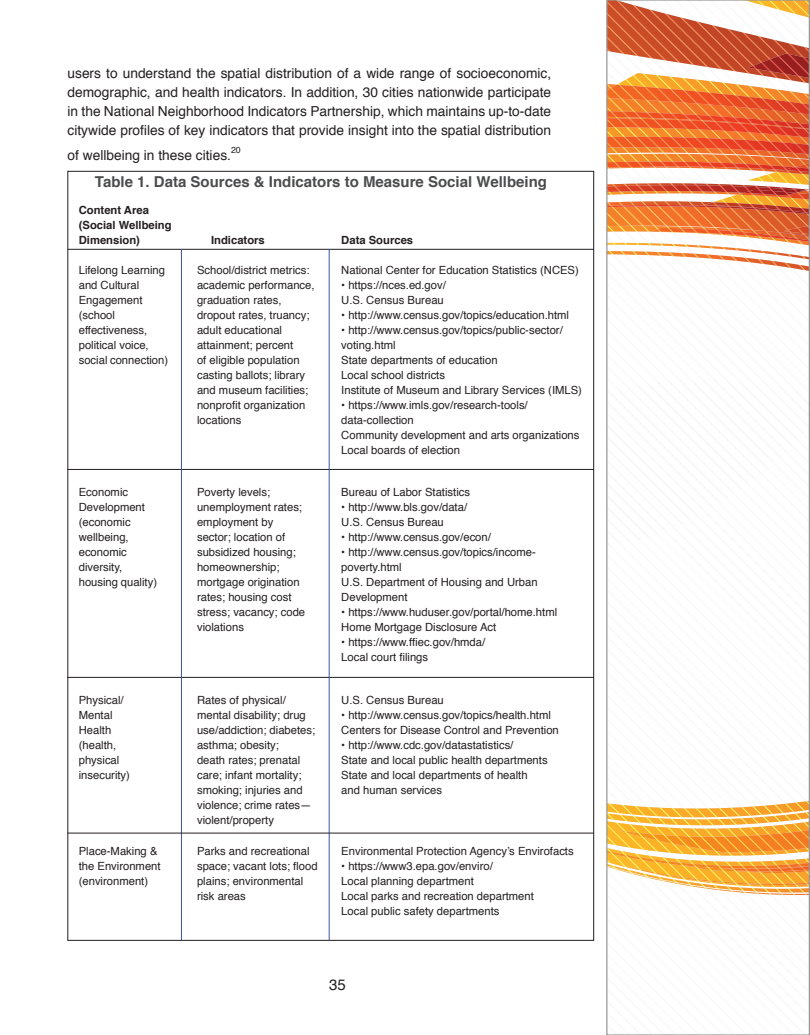
<style>
.page{position:relative;width:810px;height:1035px;background:#fff}
.page>*{position:absolute;margin:0;border:0;box-sizing:border-box;transform-origin:0 0}
.t1{font:700 15px "Helvetica";color:#4b4c4d}
.t2{font:15px "Helvetica";color:#231f20}
.INTRO_style{font:13.75px/18.8px "Helvetica";color:#231f20;text-align:justify}
.INTRO_style-2{font:11.25px/15px "Helvetica";color:#231f20}
.INTRO_style-3{font:700 11.25px/15px "Helvetica";color:#231f20}
.INTRO_style-4{font:8.75px "Helvetica";color:#231f20}
</style>
<div class="page">
<svg style="left:608px;top:2px;width:200px;height:387px"></svg>
<svg style="left:608px;top:801px;width:200px;height:94px"></svg>
<div style="left:606px;top:0;width:204px;height:1035px;border:1px solid #989898"></div>
<hr style="left:68px;top:249px;width:526px;height:1px;background:#231f20">
<hr style="left:68px;top:469px;width:526px;height:1px;background:#231f20">
<hr style="left:68px;top:677px;width:526px;height:1px;background:#231f20">
<hr style="left:181px;top:249px;width:1px;height:692px;background:#3853a3">
<hr style="left:329px;top:249px;width:1px;height:692px;background:#3853a3">
<hr style="left:68px;top:833px;width:526px;height:1px;background:#231f20">
<p class="INTRO_style" style="left:68px;top:65px;width:485px">users to understand the spatial distribution of a wide range of socioeconomic, demographic, and health indicators. In addition, 30 cities nationwide participate in the National Neighborhood Indicators Partnership, which maintains up-to-date citywide profiles of key indicators that provide insight into the spatial distribution</p>
<p class="INTRO_style" style="left:68px;top:146px;width:165px">of wellbeing in these cities.</p>
<p class="INTRO_style-4" style="left:231px;top:144px;width:11px">20</p>
<p class="t1" style="left:95px;top:169px;width:454px">Table 1. Data Sources &amp; Indicators to Measure Social Wellbeing</p>
<p class="INTRO_style-3" style="left:79px;top:202px;width:94px">Content Area (Social Wellbeing<br>Dimension)</p>
<p class="INTRO_style-2" style="left:79px;top:263px;width:88px">Lifelong Learning and Cultural<br>Engagement</p>
<p class="INTRO_style-2" style="left:79px;top:308px;width:91px">(school effectiveness, political voice, social connection)</p>
<p class="INTRO_style-2" style="left:79px;top:485px;width:68px">Economic<br>Development</p>
<p class="INTRO_style-2" style="left:79px;top:515px;width:80px">(economic wellbeing, economic diversity, housing quality)</p>
<p class="INTRO_style-2" style="left:79px;top:693px;width:47px">Physical/<br>Mental<br>Health</p>
<p class="INTRO_style-2" style="left:79px;top:738px;width:53px">(health, physical insecurity)</p>
<p class="INTRO_style-2" style="left:79px;top:844px;width:83px">Place-Making &amp; the Environment</p>
<p class="INTRO_style-2" style="left:79px;top:874px;width:71px">(environment)</p>
<p class="INTRO_style-3" style="left:211px;top:232px;width:55px">Indicators</p>
<p class="INTRO_style-3" style="left:341px;top:232px;width:73px">Data Sources</p>
<p class="INTRO_style-2" style="left:197px;top:263px;width:119px">School/district metrics: academic performance, graduation rates, dropout rates, truancy;</p>
<p class="INTRO_style-2" style="left:197px;top:323px;width:113px">adult educational attainment; percent<br>of eligible population casting ballots; library and museum facilities; nonprofit organization locations</p>
<p class="INTRO_style-2" style="left:197px;top:485px;width:110px">Poverty levels; unemployment rates; employment by sector; location of subsidized housing; homeownership; mortgage origination rates; housing cost stress; vacancy; code violations</p>
<p class="INTRO_style-2" style="left:197px;top:693px;width:120px">Rates of physical/ mental disability; drug use/addiction; diabetes; asthma; obesity;<br>death rates; prenatal care; infant mortality; smoking; injuries and violence; crime rates— violent/property</p>
<p class="INTRO_style-2" style="left:341px;top:263px;width:239px">National Center for Education Statistics (NCES)</p>
<p class="INTRO_style-2" style="left:341px;top:278px;width:106px">• https://nces.ed.gov/</p>
<p class="INTRO_style-2" style="left:341px;top:293px;width:104px">U.S. Census Bureau</p>
<p class="INTRO_style-2" style="left:341px;top:308px;width:229px">• http://www.census.gov/topics/education.html</p>
<p class="INTRO_style-2" style="left:341px;top:323px;width:223px">• http://www.census.gov/topics/public-sector/ voting.html</p>
<p class="INTRO_style-2" style="left:341px;top:353px;width:158px">State departments of education</p>
<p class="INTRO_style-2" style="left:341px;top:368px;width:105px">Local school districts</p>
<p class="INTRO_style-2" style="left:341px;top:383px;width:242px">Institute of Museum and Library Services (IMLS)</p>
<p class="INTRO_style-2" style="left:341px;top:398px;width:188px">• https://www.imls.gov/research-tools/ data-collection</p>
<p class="INTRO_style-2" style="left:341px;top:428px;width:240px">Community development and arts organizations</p>
<p class="INTRO_style-2" style="left:341px;top:443px;width:120px">Local boards of election</p>
<p class="INTRO_style-2" style="left:341px;top:485px;width:130px">Bureau of Labor Statistics</p>
<p class="INTRO_style-2" style="left:341px;top:500px;width:127px">• http://www.bls.gov/data/</p>
<p class="INTRO_style-2" style="left:341px;top:515px;width:104px">U.S. Census Bureau</p>
<p class="INTRO_style-2" style="left:341px;top:530px;width:151px">• http://www.census.gov/econ/</p>
<p class="INTRO_style-2" style="left:341px;top:545px;width:196px">• http://www.census.gov/topics/income&shy;poverty.html</p>
<p class="INTRO_style-2" style="left:341px;top:575px;width:198px">U.S. Department of Housing and Urban<br>Development</p>
<p class="INTRO_style-2" style="left:341px;top:605px;width:217px">• https://www.huduser.gov/portal/home.html</p>
<p class="INTRO_style-2" style="left:341px;top:620px;width:157px">Home Mortgage Disclosure Act</p>
<p class="INTRO_style-2" style="left:341px;top:635px;width:145px">• https://www.ffiec.gov/hmda/</p>
<p class="INTRO_style-2" style="left:341px;top:650px;width:88px">Local court filings</p>
<p class="INTRO_style-2" style="left:341px;top:693px;width:104px">U.S. Census Bureau</p>
<p class="INTRO_style-2" style="left:341px;top:708px;width:211px">• http://www.census.gov/topics/health.html</p>
<p class="INTRO_style-2" style="left:341px;top:723px;width:219px">Centers for Disease Control and Prevention</p>
<p class="INTRO_style-2" style="left:341px;top:738px;width:174px">• http://www.cdc.gov/datastatistics/</p>
<p class="INTRO_style-2" style="left:341px;top:753px;width:208px">State and local public health departments</p>
<p class="INTRO_style-2" style="left:341px;top:768px;width:188px">State and local departments of health and human services</p>
<p class="INTRO_style-2" style="left:197px;top:844px;width:122px">Parks and recreational space; vacant lots; flood plains; environmental risk areas</p>
<p class="INTRO_style-2" style="left:341px;top:844px;width:234px">Environmental Protection Agency’s Envirofacts</p>
<p class="INTRO_style-2" style="left:341px;top:859px;width:153px">• https://www3.epa.gov/enviro/</p>
<p class="INTRO_style-2" style="left:341px;top:874px;width:134px">Local planning department</p>
<p class="INTRO_style-2" style="left:341px;top:889px;width:194px">Local parks and recreation department</p>
<p class="INTRO_style-2" style="left:341px;top:904px;width:160px">Local public safety departments</p>
<h1 class="t2" style="left:329px;top:973px;width:18px">35</h1>
</div>
